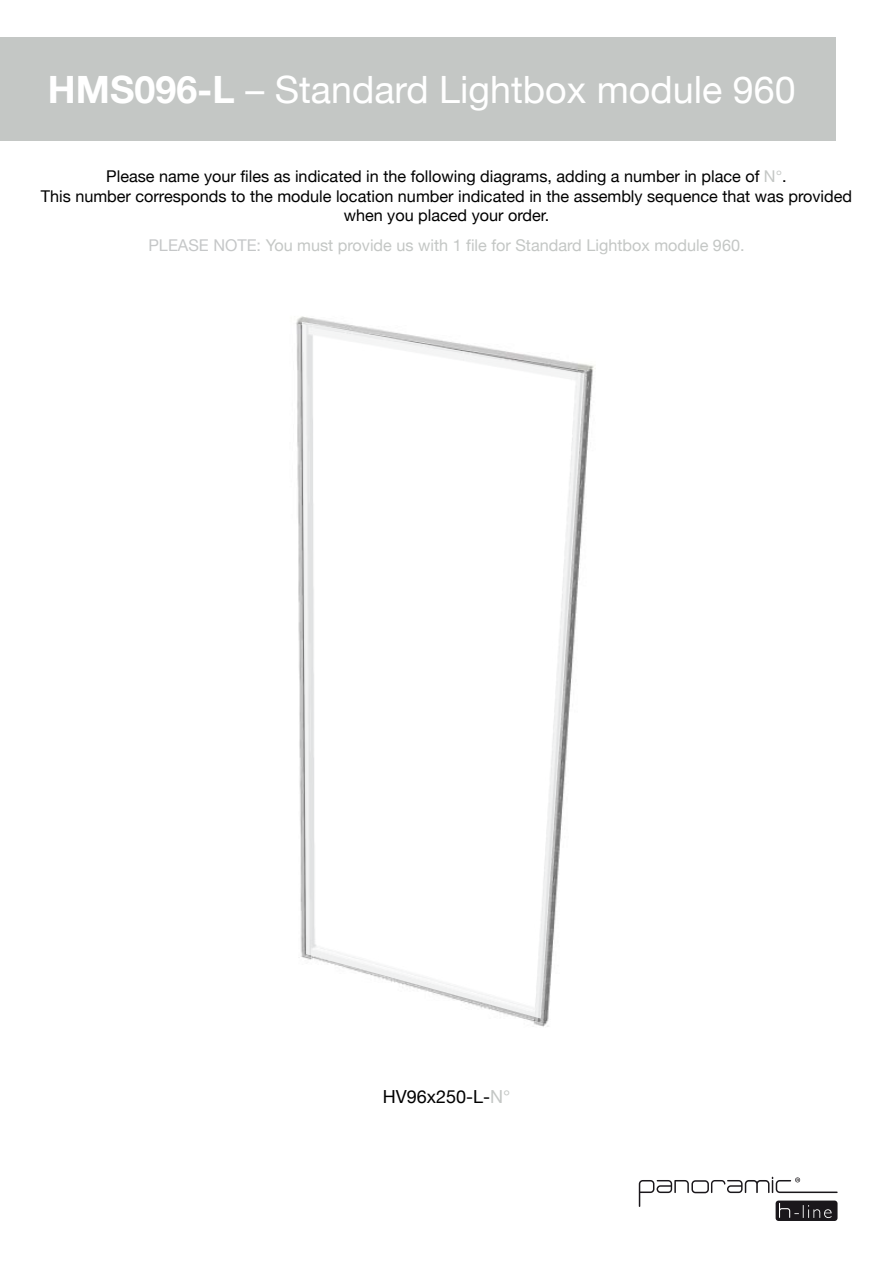
<style>
.page{position:relative;width:893px;height:1263px;background:#fff}
.page>*{position:absolute;margin:0;border:0;box-sizing:border-box;transform-origin:0 0}
.t1{font:700 41.55px "Helvetica Neue";color:#fff}
.t2{font:37.65px "Helvetica Neue";color:#fff}
.t3{font:18px "Helvetica Neue";color:#000}
.t4{font:16.2px/19.5px "Helvetica Neue";color:#000;text-align:center}
.t5{font:16.2px "Helvetica Neue";color:#c4c7c5}
.s1{font-weight:700}
.s2{color:#c4c7c5}
.s3{color:#c5c7c8}
</style>
<div class="page">
<svg style="left:639px;top:1177px;width:199px;height:44px"></svg>
<div style="left:0;top:38px;width:836px;height:103px;background:#c4c7c5"></div>
<img style="left:296px;top:316px;width:300px;height:711px">
<svg style="left:302px;top:322px;width:282px;height:696px"></svg>
<h1 class="t1" style="left:66px;top:47px;width:478px">NOMMER SON FICHIER</h1>
<h2 class="t2" style="left:48px;top:62px;width:749px"><span class="s1">HMS096-L</span> – Standard Lightbox module 960</h2>
<p class="t4" style="left:41px;top:168px;width:813px">Please name your files as indicated in the following diagrams, adding a number in place of <span class="s2">N°</span>.<br>This number corresponds to the module location number indicated in the assembly sequence that was provided when you placed your order.</p>
<p class="t5" style="left:148px;top:234px;width:598px"><span class="s3">PLEASE NOTE:</span> You must provide us with 1 file for Standard Lightbox module 960.</p>
<p class="t3" style="left:383px;top:1084px;width:129px">HV96x250-L-<span class="s2">N°</span></p>
</div>
